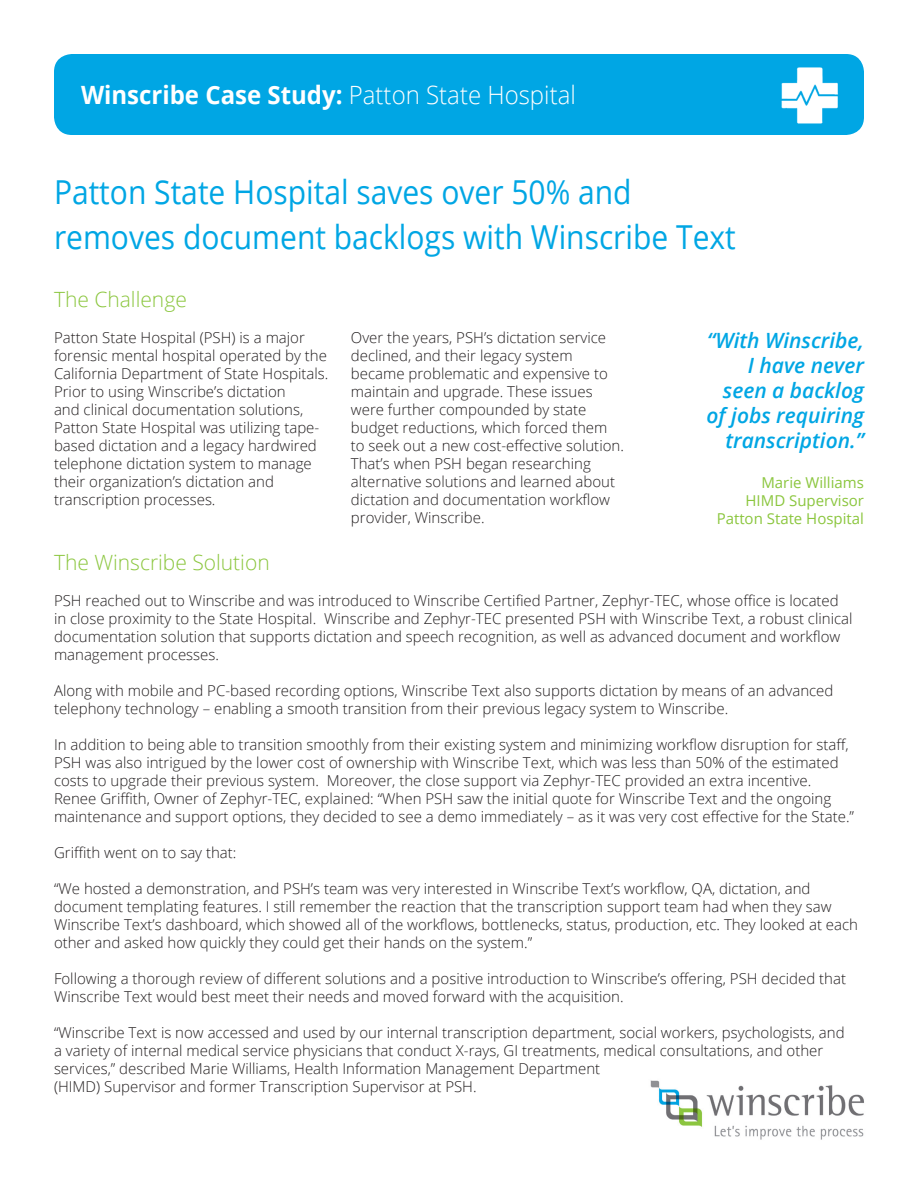
<style>
.page{position:relative;width:918px;height:1188px;background:#fff}
.page>*{position:absolute;margin:0;border:0;box-sizing:border-box;transform-origin:0 0}
.t1{font:33px "Open Sans";color:#00a6e4;scale:.91 1}
.t2{font:700 25.2px "Open Sans";color:#fff;scale:.95 1}
.t3{font:italic 600 21px/25.2px "Open Sans";color:#00a6e4;text-align:right}
.t4{font:300 21px "Open Sans";color:#8bc63e}
.t5{font:300 15px/18px "Open Sans";color:#231f20}
.t6{font:15px "Open Sans";color:#8bc63e}
.s1{font-weight:300}
</style>
<div class="page">
<div style="left:54px;top:54px;width:810px;height:81px;background:#00a6e4;border-radius:18px"></div>
<img style="left:781px;top:67px;width:57px;height:57px">
<img style="left:650px;top:1080px;width:214px;height:60px">
<p class="t2" style="left:81px;top:78px;width:522px">Winscribe Case Study: <span class="s1">Patton State Hospital</span></p>
<p class="t1" style="left:54px;top:170px;width:636px">Patton State Hospital saves over 50% and</p>
<p class="t1" style="left:54px;top:215px;width:751px">removes document backlogs with Winscribe Text</p>
<p class="t4" style="left:54px;top:285px;width:134px">The Challenge</p>
<p class="t5" style="left:54px;top:328px;width:276px">Patton State Hospital (PSH) is a major forensic mental hospital operated by the California Department of State Hospitals.<br>Prior to using Winscribe’s dictation<br>and clinical documentation solutions, Patton State Hospital was utilizing tape&shy;based dictation and a legacy hardwired telephone dictation system to manage their organization’s dictation and transcription processes.</p>
<p class="t5" style="left:351px;top:328px;width:275px">Over the years, PSH’s dictation service declined, and their legacy system became problematic and expensive to maintain and upgrade. These issues were further compounded by state budget reductions, which forced them to seek out a new cost-effective solution.<br>That’s when PSH began researching alternative solutions and learned about dictation and documentation workflow provider, Winscribe.</p>
<p class="t4" style="left:54px;top:548px;width:217px">The Winscribe Solution</p>
<p class="t5" style="left:54px;top:592px;width:800px">PSH reached out to Winscribe and was introduced to Winscribe Certified Partner, Zephyr-TEC, whose office is located in close proximity to the State Hospital. Winscribe and Zephyr-TEC presented PSH with Winscribe Text, a robust clinical documentation solution that supports dictation and speech recognition, as well as advanced document and workflow management processes.</p>
<p class="t5" style="left:54px;top:682px;width:781px">Along with mobile and PC-based recording options, Winscribe Text also supports dictation by means of an advanced telephony technology – enabling a smooth transition from their previous legacy system to Winscribe.</p>
<p class="t5" style="left:54px;top:736px;width:802px">In addition to being able to transition smoothly from their existing system and minimizing workflow disruption for staff, PSH was also intrigued by the lower cost of ownership with Winscribe Text, which was less than 50% of the estimated costs to upgrade their previous system. Moreover, the close support via Zephyr-TEC provided an extra incentive.<br>Renee Griffith, Owner of Zephyr-TEC, explained: “When PSH saw the initial quote for Winscribe Text and the ongoing maintenance and support options, they decided to see a demo immediately – as it was very cost effective for the State.”</p>
<p class="t5" style="left:54px;top:844px;width:184px">Griffith went on to say that:</p>
<p class="t5" style="left:54px;top:880px;width:806px">“We hosted a demonstration, and PSH’s team was very interested in Winscribe Text’s workflow, QA, dictation, and document templating features. I still remember the reaction that the transcription support team had when they saw Winscribe Text’s dashboard, which showed all of the workflows, bottlenecks, status, production, etc. They looked at each other and asked how quickly they could get their hands on the system.”</p>
<p class="t5" style="left:54px;top:970px;width:794px">Following a thorough review of different solutions and a positive introduction to Winscribe’s offering, PSH decided that<br>Winscribe Text would best meet their needs and moved forward with the acquisition.</p>
<p class="t5" style="left:54px;top:1024px;width:792px">“Winscribe Text is now accessed and used by our internal transcription department, social workers, psychologists, and a variety of internal medical service physicians that conduct X-rays, GI treatments, medical consultations, and other services,” described Marie Williams, Health Information Management Department<br>(HIMD) Supervisor and former Transcription Supervisor at PSH.</p>
<p class="t3" style="left:707px;top:327px;width:159px">“With Winscribe,<br>I have never seen a backlog of jobs requiring transcription.”</p>
<p class="t6" style="left:761px;top:472px;width:104px">Marie Williams</p>
<p class="t6" style="left:746px;top:490px;width:120px">HIMD Supervisor</p>
<p class="t6" style="left:717px;top:508px;width:149px">Patton State Hospital</p>
</div>
